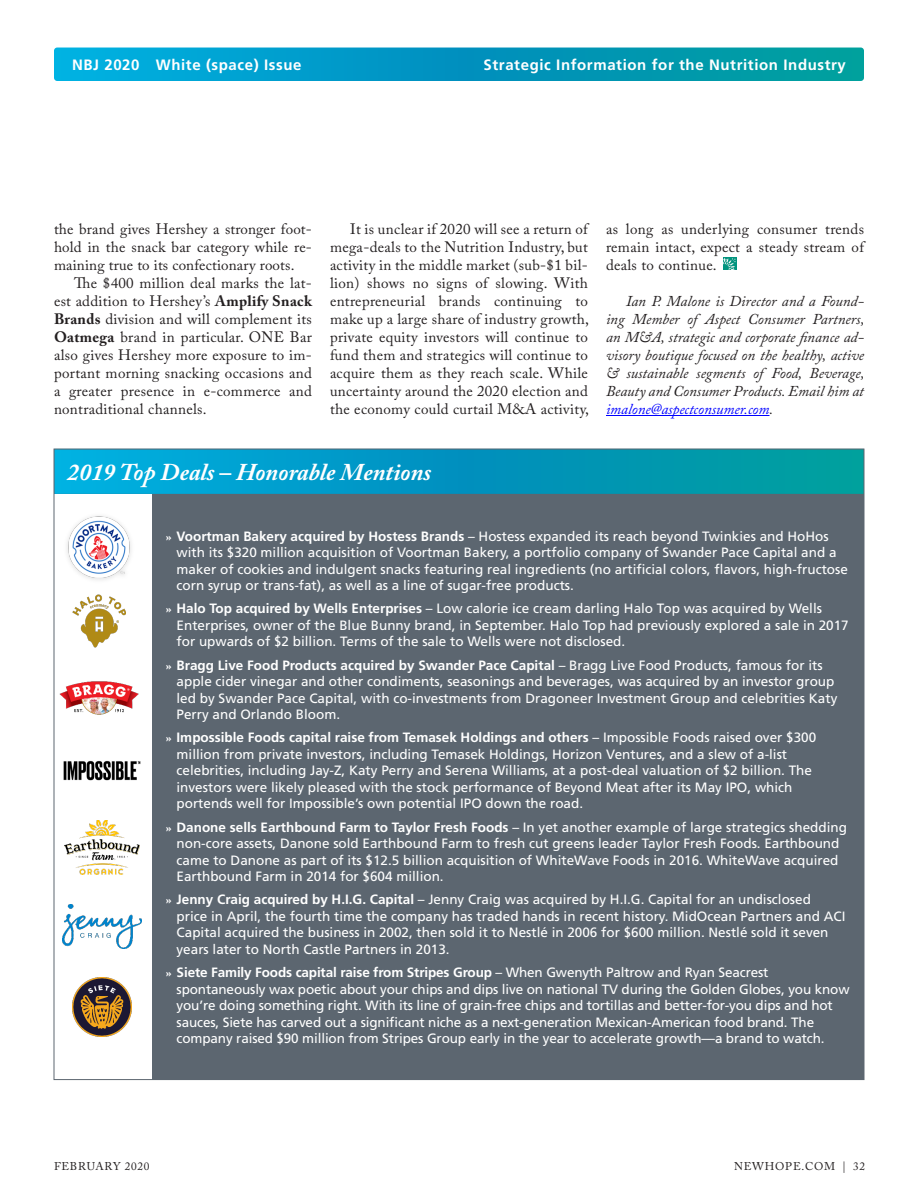
<style>
.page{position:relative;width:918px;height:1188px;background:#fff}
.page>*{position:absolute;margin:0;border:0;box-sizing:border-box;transform-origin:0 0}
.Sidebar_Hed{font:italic 700 24px "Adobe Caslon Pro";color:#fff}
.Body_Copy{font:15px/18px "Adobe Caslon Pro";letter-spacing:.02em;color:#231f20;text-align:justify}
.Body_Copy-2{font:italic 15px/18px "Adobe Caslon Pro";color:#231f20;text-align:justify}
.t1{font:700 15px "Frutiger LT Std";letter-spacing:.04em;color:#fff}
.t2{font:13.5px/16.5px "Frutiger LT Std";color:#fff}
.t3{font:11.25px "Adobe Caslon Pro";letter-spacing:.06em;color:#231f20}
.s1{font-weight:700}
.s2{color:#00f}
.s3{font-family:"Adobe Caslon Pro";font-weight:700}
</style>
<div class="page">
<hr style="left:606px;top:415px;width:163px;height:1px;background:#00f">
<img style="left:723px;top:257px;width:14px;height:13px">
<div style="left:152px;top:494px;width:712px;height:586px;background:#5c6670"></div>
<div style="left:54px;top:449px;width:810px;height:45px;background:linear-gradient(to right,#00a6e2,#00939c)"></div>
<img style="left:67px;top:516px;width:64px;height:64px">
<img style="left:72px;top:595px;width:54px;height:52px">
<img style="left:59px;top:681px;width:80px;height:34px">
<img style="left:63px;top:760px;width:78px;height:21px">
<img style="left:64px;top:820px;width:76px;height:54px">
<img style="left:62px;top:905px;width:80px;height:44px">
<img style="left:73px;top:978px;width:58px;height:58px">
<div style="left:54px;top:48px;width:810px;height:33px;background:linear-gradient(to right,#00a6e2,#00939c);border-radius:3px"></div>
<p class="t1" style="left:72px;top:56px;width:231px">NBJ 2020 White (space) Issue</p>
<p class="t1" style="left:484px;top:56px;width:364px">Strategic Information for the Nutrition Industry</p>
<p class="Body_Copy" style="left:54px;top:220px;width:260px">the brand gives Hershey a stronger foot&shy;hold in the snack bar category while re&shy;maining true to its confectionary roots.</p>
<p class="Body_Copy" style="left:54px;top:274px;width:260px;text-indent:20px">The $400 million deal marks the lat&shy;est addition to Hershey’s <span class="s1">Amplify Snack Brands</span> division and will complement its <span class="s1">Oatmega</span> brand in particular. ONE Bar also gives Hershey more exposure to im&shy;portant morning snacking occasions and a greater presence in e-commerce and nontraditional channels.</p>
<p class="Body_Copy" style="left:330px;top:220px;width:261px;text-indent:20px">It is unclear if 2020 will see a return of mega-deals to the Nutrition Industry, but activity in the middle market (sub-$1 bil&shy;lion) shows no signs of slowing. With entrepreneurial brands continuing to make up a large share of industry growth, private equity investors will continue to fund them and strategics will continue to acquire them as they reach scale. While uncertainty around the 2020 election and the economy could curtail M&amp;A activity,</p>
<p class="Body_Copy" style="left:606px;top:220px;width:260px">as long as underlying consumer trends remain intact, expect a steady stream of deals to continue.</p>
<p class="Body_Copy-2" style="left:606px;top:292px;width:260px;text-indent:20px">Ian P. Malone is Director and a Found&shy;ing Member of Aspect Consumer Partners, an M&amp;A, strategic and corporate finance ad&shy;visory boutique focused on the healthy, active &amp; sustainable segments of Food, Beverage, Beauty and Consumer Products. Email him at <span class="s2">imalone@aspectconsumer.com</span>.</p>
<p class="Sidebar_Hed" style="left:68px;top:458px;width:365px">2019 Top Deals – Honorable Mentions</p>
<p class="t2" style="left:177px;top:528px;width:673px;text-indent:-11px"><span class="s3">»</span> <span class="s1">Voortman Bakery acquired by Hostess Brands</span> – Hostess expanded its reach beyond Twinkies and HoHos with its $320 million acquisition of Voortman Bakery, a portfolio company of Swander Pace Capital and a maker of cookies and indulgent snacks featuring real ingredients (no artificial colors, flavors, high-fructose corn syrup or trans-fat), as well as a line of sugar-free products.</p>
<p class="t2" style="left:177px;top:601px;width:674px;text-indent:-11px"><span class="s3">»</span> <span class="s1">Halo Top acquired by Wells Enterprises</span> – Low calorie ice cream darling Halo Top was acquired by Wells<br>Enterprises, owner of the Blue Bunny brand, in September. Halo Top had previously explored a sale in 2017 for upwards of $2 billion. Terms of the sale to Wells were not disclosed.</p>
<p class="t2" style="left:177px;top:657px;width:662px;text-indent:-11px"><span class="s3">»</span> <span class="s1">Bragg Live Food Products acquired by Swander Pace Capital</span> – Bragg Live Food Products, famous for its apple cider vinegar and other condiments, seasonings and beverages, was acquired by an investor group led by Swander Pace Capital, with co-investments from Dragoneer Investment Group and celebrities Katy Perry and Orlando Bloom.</p>
<p class="t2" style="left:177px;top:730px;width:641px;text-indent:-11px"><span class="s3">»</span> <span class="s1">Impossible Foods capital raise from Temasek Holdings and others</span> – Impossible Foods raised over $300 million from private investors, including Temasek Holdings, Horizon Ventures, and a slew of a-list celebrities, including Jay-Z, Katy Perry and Serena Williams, at a post-deal valuation of $2 billion. The investors were likely pleased with the stock performance of Beyond Meat after its May IPO, which portends well for Impossible’s own potential IPO down the road.</p>
<p class="t2" style="left:177px;top:819px;width:672px;text-indent:-11px"><span class="s3">»</span> <span class="s1">Danone sells Earthbound Farm to Taylor Fresh Foods</span> – In yet another example of large strategics shedding non-core assets, Danone sold Earthbound Farm to fresh cut greens leader Taylor Fresh Foods. Earthbound came to Danone as part of its $12.5 billion acquisition of WhiteWave Foods in 2016. WhiteWave acquired Earthbound Farm in 2014 for $604 million.</p>
<p class="t2" style="left:177px;top:892px;width:670px;text-indent:-11px"><span class="s3">»</span> <span class="s1">Jenny Craig acquired by H.I.G. Capital</span> – Jenny Craig was acquired by H.I.G. Capital for an undisclosed<br>price in April, the fourth time the company has traded hands in recent history. MidOcean Partners and ACI Capital acquired the business in 2002, then sold it to Nestlé in 2006 for $600 million. Nestlé sold it seven years later to North Castle Partners in 2013.</p>
<p class="t2" style="left:177px;top:964px;width:675px;text-indent:-11px"><span class="s3">»</span> <span class="s1">Siete Family Foods capital raise from Stripes Group</span> – When Gwenyth Paltrow and Ryan Seacrest spontaneously wax poetic about your chips and dips live on national TV during the Golden Globes, you know you’re doing something right. With its line of grain-free chips and tortillas and better-for-you dips and hot sauces, Siete has carved out a significant niche as a next-generation Mexican-American food brand. The company raised $90 million from Stripes Group early in the year to accelerate growth—a brand to watch.</p>
<p class="t3" style="left:54px;top:1160px;width:97px">Feb ruary 2020</p>
<p class="t3" style="left:734px;top:1160px;width:10px">newhope</p>
<p class="t3" style="left:802px;top:1160px;width:13px">.com</p>
<p class="t3" style="left:842px;top:1160px;width:24px">| 32</p>
</div>
